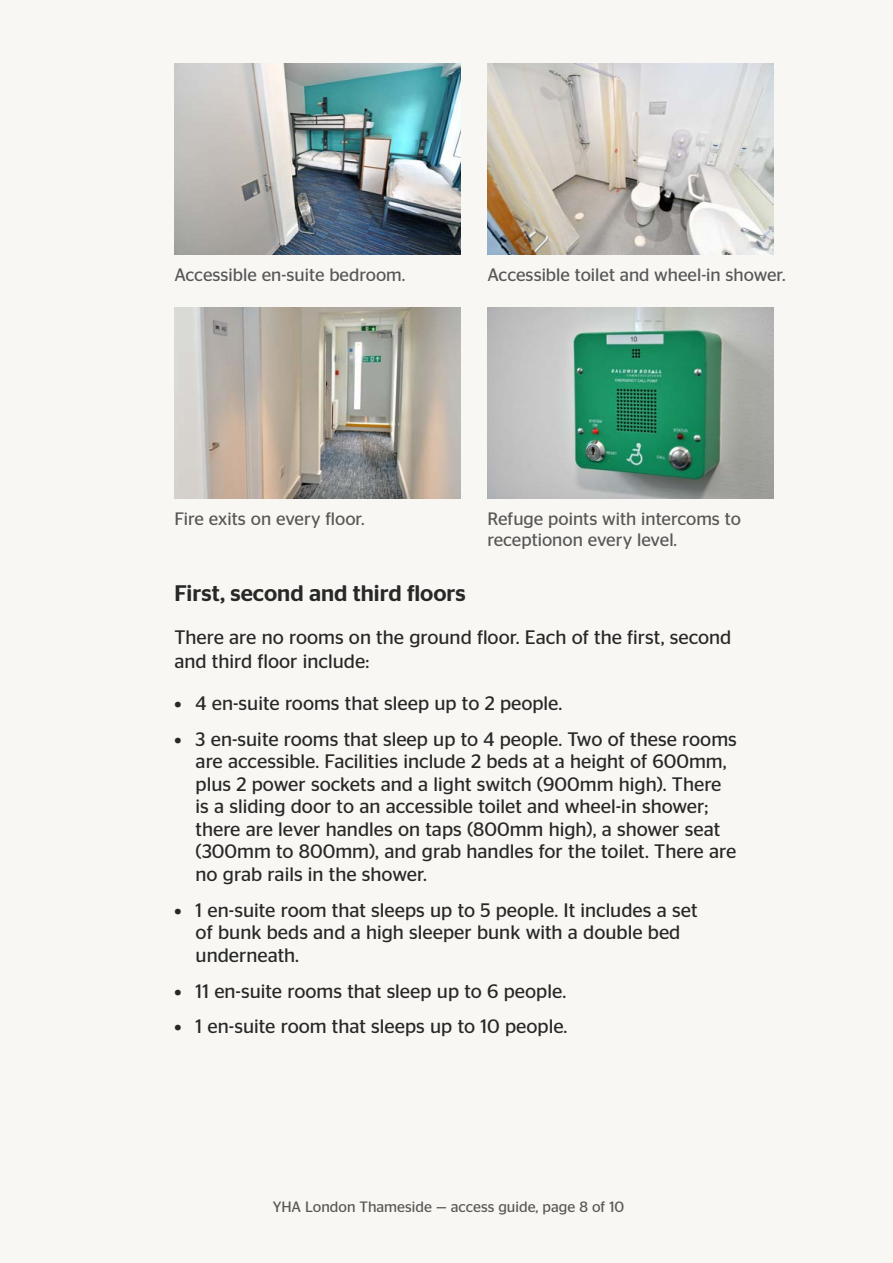
<style>
.page{position:relative;width:893px;height:1263px;background:#f8f7f3}
.page>*{position:absolute;margin:0;border:0;box-sizing:border-box;transform-origin:0 0}
.h3{font:500 22.5px "Stag Sans";color:#282827}
.p{font:19.5px/22.5px "Stag Sans";color:#282827}
.caption{font:18px/21px "Stag Sans";color:#575756}
.t1{font:15px "Stag Sans";color:#575756}
.s1{font-weight:600}
</style>
<div class="page">
<img style="left:174px;top:64px;width:287px;height:191px">
<img style="left:487px;top:64px;width:287px;height:191px">
<img style="left:174px;top:307px;width:287px;height:191px">
<img style="left:487px;top:307px;width:287px;height:191px">
<p class="caption" style="left:174px;top:264px;width:232px">Accessible en-suite bedroom.</p>
<p class="caption" style="left:487px;top:264px;width:300px">Accessible toilet and wheel-in shower.</p>
<p class="caption" style="left:174px;top:508px;width:192px">Fire exits on every floor.</p>
<p class="caption" style="left:487px;top:508px;width:255px">Refuge points with intercoms to receptionon every level.</p>
<h3 class="h3" style="left:174px;top:580px;width:293px">First, second and third floors</h3>
<p class="p" style="left:174px;top:625px;width:559px;line-height:24px">There are no rooms on the ground floor. Each of the first, second and third floor include:</p>
<p class="p" style="left:174px;top:692px;width:390px"><span class="s1">•</span> 4 en-suite rooms that sleep up to 2 people.</p>
<p class="p" style="left:196px;top:728px;width:543px;text-indent:-21px"><span class="s1">•</span> 3 en-suite rooms that sleep up to 4 people. Two of these rooms are accessible. Facilities include 2 beds at a height of 600mm, plus 2 power sockets and a light switch (900mm high). There is a sliding door to an accessible toilet and wheel-in shower; there are lever handles on taps (800mm high), a shower seat (300mm to 800mm), and grab handles for the toilet. There are no grab rails in the shower.</p>
<p class="p" style="left:196px;top:898px;width:503px;text-indent:-21px"><span class="s1">•</span> 1 en-suite room that sleeps up to 5 people. It includes a set of bunk beds and a high sleeper bunk with a double bed underneath.</p>
<p class="p" style="left:174px;top:979px;width:393px"><span class="s1">•</span> 11 en-suite rooms that sleep up to 6 people.</p>
<p class="p" style="left:174px;top:1015px;width:395px"><span class="s1">•</span> 1 en-suite room that sleeps up to 10 people.</p>
<p class="t1" style="left:273px;top:1198px;width:353px">YHA London Thameside — access guide, page 8 of 10</p>
</div>
